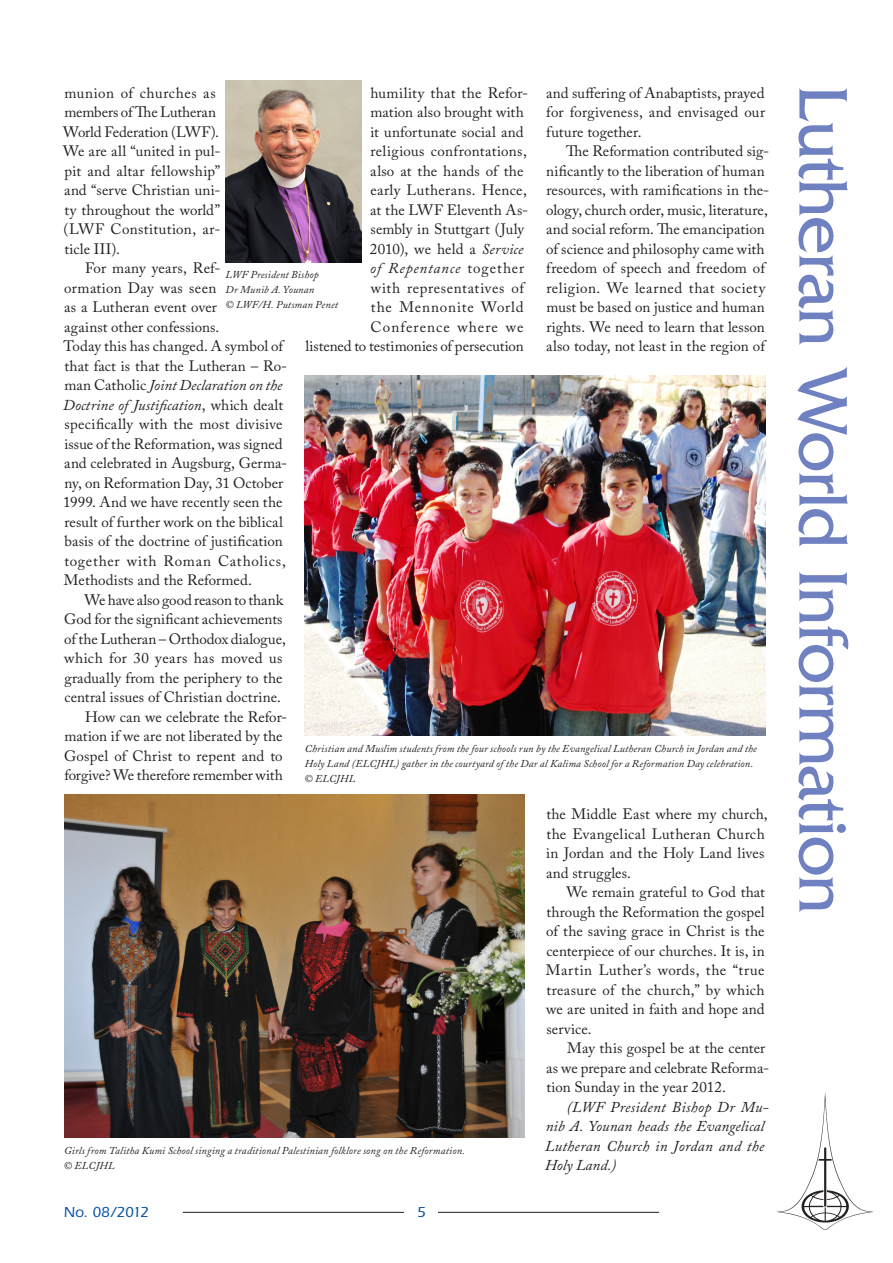
<style>
.page{position:relative;width:893px;height:1263px;background:#fff}
.page>*{position:absolute;margin:0;border:0;box-sizing:border-box;transform-origin:0 0}
.t1{font:72px "Friz Quadrata";letter-spacing:-.02em;color:#6f81c0}
.t2{font:15px/19.5px "Adobe Caslon Pro";letter-spacing:.01em;color:#231f20}
.t3{font:italic 15px/19.5px "Adobe Caslon Pro";letter-spacing:.015em;color:#231f20}
.t4{font:15px "Adobe Caslon Pro";letter-spacing:.04em;color:#231f20}
.t5{font:italic 15px "Adobe Caslon Pro";letter-spacing:.055em;color:#231f20}
.t6{font:15px "Adobe Caslon Pro";letter-spacing:.035em;color:#231f20}
.t7{font:15px "Adobe Caslon Pro";letter-spacing:.05em;color:#231f20}
.t8{font:15px "Adobe Caslon Pro";letter-spacing:.07em;color:#231f20}
.t9{font:500 15px "Itc Eras";letter-spacing:-.03em;color:#0850a3}
.Captions{font:italic 10.5px/15px "Adobe Caslon Pro";letter-spacing:.015em;color:#231f20}
.s1{font-style:italic}
.s2{font-style:normal}
</style>
<div class="page">
<hr style="left:183px;top:1212px;width:221px;height:1px;background:#231f20">
<hr style="left:438px;top:1212px;width:221px;height:1px;background:#231f20">
<img style="left:777px;top:1092px;width:97px;height:138px">
<img style="left:305px;top:375px;width:460px;height:360px">
<img style="left:225px;top:81px;width:136px;height:181px">
<img style="left:64px;top:794px;width:460px;height:343px">
<p class="t2" style="left:546px;top:83px;width:220px;text-align:justify">and suffering of Anabaptists, prayed for forgiveness, and envisaged our future together.</p>
<p class="t2" style="left:546px;top:141px;width:225px;text-indent:20px">The Reformation contributed sig&shy;nificantly to the liberation of human resources, with ramifications in the&shy;ology, church order, music, literature, and social reform. The emancipation of science and philosophy came with freedom of speech and freedom of religion. We learned that society must be based on justice and human rights. We need to learn that lesson also today, not least in the region of</p>
<p class="t6" style="left:64px;top:84px;width:153px">munion of churches as</p>
<h1 class="t1" style="left:863px;top:85px;width:830px;rotate:90deg">Lutheran World Information</h1>
<p class="t2" style="left:370px;top:83px;width:159px">humility that the Refor-</p>
<p class="t2" style="left:370px;top:102px;width:155px">mation also brought with</p>
<p class="t2" style="left:370px;top:122px;width:155px">it unfortunate social and</p>
<p class="t2" style="left:370px;top:141px;width:158px">religious confrontations,</p>
<p class="t2" style="left:370px;top:161px;width:155px">also at the hands of the</p>
<p class="t2" style="left:370px;top:180px;width:158px">early Lutherans. Hence,</p>
<p class="t2" style="left:370px;top:200px;width:159px">at the LWF Eleventh As-</p>
<p class="t2" style="left:371px;top:219px;width:155px">sembly in Stuttgart (July</p>
<p class="t2" style="left:370px;top:239px;width:155px">2010), we held a <span class="s1">Service</span></p>
<p class="t5" style="left:370px;top:259px;width:155px">of Repentance <span class="s2">together</span></p>
<p class="t4" style="left:371px;top:279px;width:155px">with representatives of</p>
<p class="t7" style="left:371px;top:298px;width:154px">the Mennonite World</p>
<p class="t8" style="left:371px;top:318px;width:154px">Conference where we</p>
<p class="t2" style="left:305px;top:336px;width:220px">listened to testimonies of persecution</p>
<p class="t2" style="left:63px;top:102px;width:159px">members of The Lutheran<br>World Federation (LWF).<br>We are all “united in pul&shy;pit and altar fellowship” and “serve Christian uni&shy;ty throughout the world” (LWF Constitution, ar&shy;ticle III).</p>
<p class="t2" style="left:63px;top:258px;width:226px;text-indent:22px">For many years, Ref-<br>ormation Day was seen<br>as a Lutheran event over<br>against other confessions.<br>Today this has changed. A symbol of that fact is that the Lutheran – Ro&shy;man Catholic <span class="s1">Joint Declaration on the<br>Doctrine of Justification</span>, which dealt specifically with the most divisive issue of the Reformation, was signed and celebrated in Augsburg, Germa&shy;ny, on Reformation Day, 31 October<br>1999. And we have recently seen the result of further work on the biblical basis of the doctrine of justification together with Roman Catholics,<br>Methodists and the Reformed.</p>
<p class="t2" style="left:64px;top:590px;width:223px;text-indent:20px">We have also good reason to thank God for the significant achievements of the Lutheran – Orthodox dialogue, which for 30 years has moved us gradually from the periphery to the central issues of Christian doctrine.</p>
<p class="t2" style="left:64px;top:707px;width:225px;text-indent:21px">How can we celebrate the Refor&shy;mation if we are not liberated by the Gospel of Christ to repent and to forgive? We therefore remember with</p>
<p class="Captions" style="left:225px;top:267px;width:114px">LWF President Bishop<br>Dr Munib A. Younan<br>© LWF/H. Putsman Penet</p>
<p class="Captions" style="left:305px;top:741px;width:454px">Christian and Muslim students from the four schools run by the Evangelical Lutheran Church in Jordan and the<br>Holy Land (ELCJHL) gather in the courtyard of the Dar al Kalima School for a Reformation Day celebration. © ELCJHL</p>
<p class="t2" style="left:546px;top:804px;width:223px">the Middle East where my church, the Evangelical Lutheran Church in Jordan and the Holy Land lives and struggles.</p>
<p class="t2" style="left:546px;top:882px;width:221px;text-align:justify;text-indent:20px">We remain grateful to God that through the Reformation the gospel of the saving grace in Christ is the centerpiece of our churches. It is, in Martin Luther’s words, the “true treasure of the church,” by which we are united in faith and hope and service.</p>
<p class="t2" style="left:546px;top:1038px;width:225px;text-indent:21px">May this gospel be at the center as we prepare and celebrate Reforma&shy;tion Sunday in the year 2012.</p>
<p class="t3" style="left:545px;top:1097px;width:225px;text-indent:22px">(LWF President Bishop Dr Mu&shy;nib A. Younan heads the Evangelical<br>Lutheran Church in Jordan and the<br>Holy Land.)</p>
<p class="Captions" style="left:64px;top:1143px;width:403px">Girls from Talitha Kumi School singing a traditional Palestinian folklore song on the Reformation. © ELCJHL</p>
<p class="t9" style="left:64px;top:1203px;width:87px">No. 08/2012</p>
<p class="t9" style="left:417px;top:1203px;width:10px">5</p>
</div>
